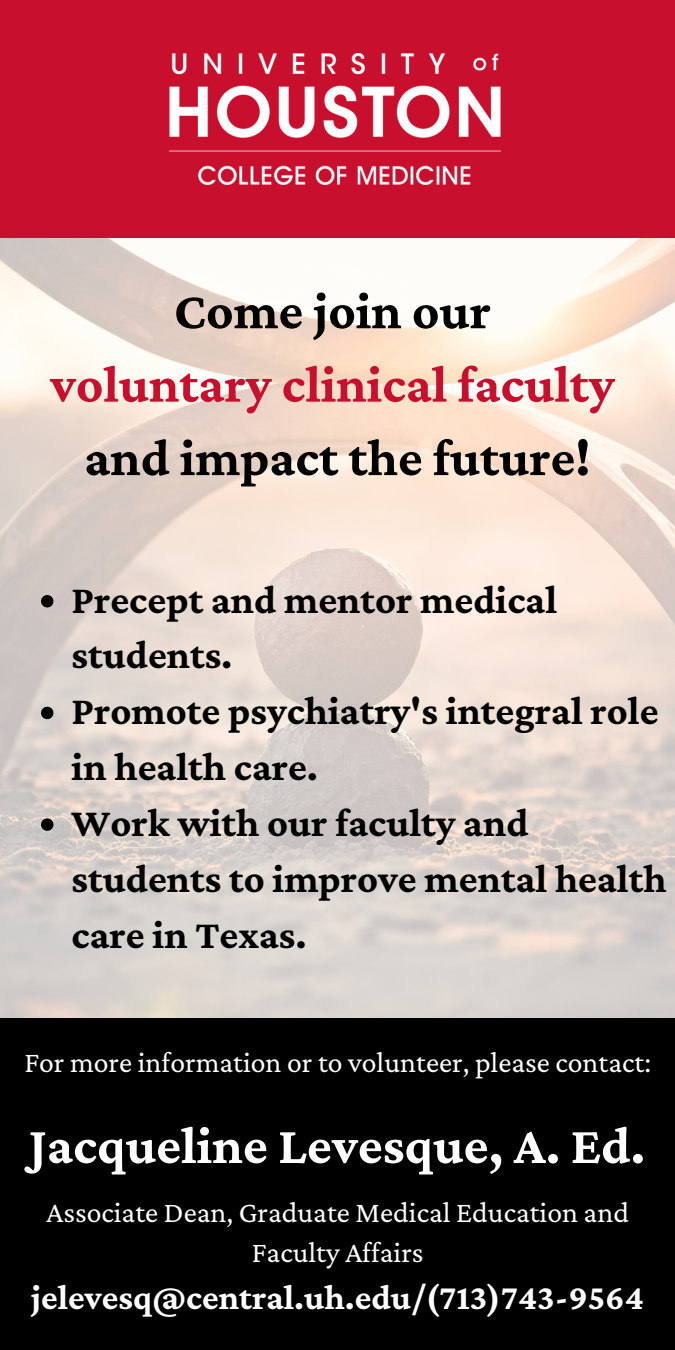
<style>
.page{position:relative;width:675px;height:1350px;background:#fff}
.page>*{position:absolute;margin:0;border:0;box-sizing:border-box;transform-origin:0 0}
.t1{font:700 53.5px "Crimson Pro";color:#fff}
.t2{font:700 53px "Crimson Pro";color:#000}
.t3{font:700 53px "Crimson Pro";color:#c8102e}
.t4{font:700 40.5px/55.8px "Crimson Pro";color:#000}
.t5{font:700 35.7px "Crimson Pro";color:#fff}
.t6{font:29.7px/40.1px "Crimson Pro";color:#fff;text-align:center}
</style>
<div class="page">
<img style="left:0;top:238px;width:675px;height:781px">
<div style="left:0;top:0;width:675px;height:238px;background:#c8102e"></div>
<svg style="left:41px;top:595px;width:12px;height:12px"></svg>
<svg style="left:41px;top:707px;width:12px;height:12px"></svg>
<svg style="left:41px;top:818px;width:12px;height:13px"></svg>
<div style="left:0;top:1019px;width:675px;height:331px;background:#000"></div>
<img style="left:170px;top:53px;width:330px;height:131px">
<p class="t2" style="left:174px;top:281px;width:319px">Come join our</p>
<p class="t3" style="left:50px;top:354px;width:566px">voluntary clinical faculty</p>
<p class="t2" style="left:84px;top:428px;width:508px">and impact the future!</p>
<p class="t4" style="left:72px;top:571px;width:487px">Precept and mentor medical students.</p>
<p class="t4" style="left:72px;top:683px;width:588px">Promote psychiatry's integral role in health care.</p>
<p class="t4" style="left:72px;top:794px;width:596px">Work with our faculty and students to improve mental health care in Texas.</p>
<p class="t6" style="left:24px;top:1042px;width:628px">For more information or to volunteer, please contact:</p>
<p class="t1" style="left:29px;top:1115px;width:618px">Jacqueline Levesque, A. Ed.</p>
<p class="t6" style="left:47px;top:1191px;width:584px">Associate Dean, Graduate Medical Education and<br>Faculty Affairs</p>
<p class="t5" style="left:31px;top:1277px;width:614px">jelevesq@central.uh.edu/(713)743-9564</p>
</div>
